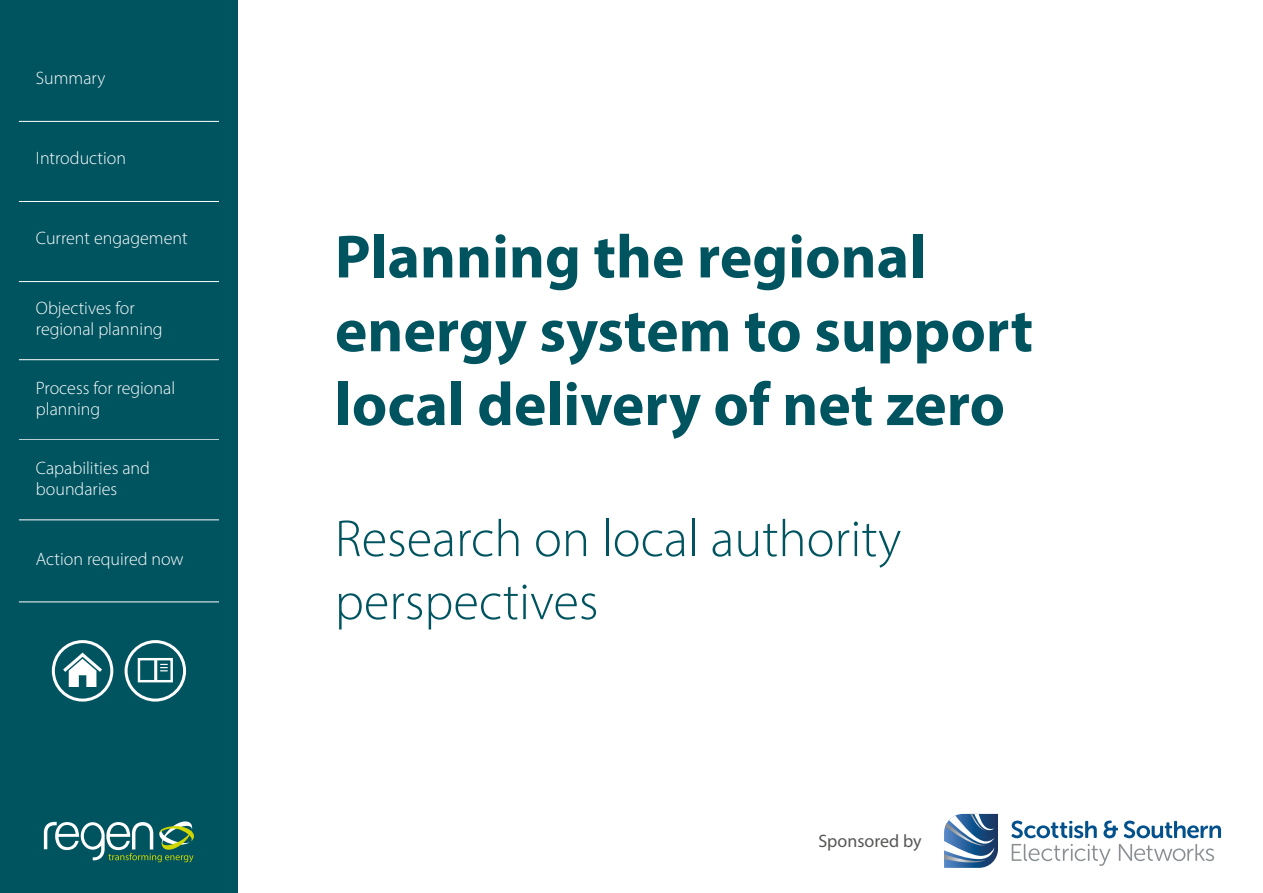
<style>
.page{position:relative;width:1263px;height:893px;background:#fff}
.page>*{position:absolute;margin:0;border:0;box-sizing:border-box;transform-origin:0 0}
.t1{font:700 61.5px/73.8px "Myriad Pro";color:#005460}
.t2{font:300 52.5px/63px "Myriad Pro";color:#005460}
.t3{font:300 18px/21.6px "Myriad Pro";color:#fff}
.t4{font:18px "Myriad Pro";color:#575756}
</style>
<div class="page">
<div style="left:0;top:0;width:238px;height:893px;background:#005460"></div>
<svg style="left:944px;top:814px;width:54px;height:54px"></svg>
<svg style="left:1011px;top:821px;width:86px;height:17px"></svg>
<svg style="left:1103px;top:821px;width:118px;height:17px"></svg>
<svg style="left:1012px;top:844px;width:98px;height:22px"></svg>
<svg style="left:1119px;top:844px;width:95px;height:17px"></svg>
<div style="left:52px;top:640px;width:61px;height:62px;border:3px solid #fff;border-radius:50%"></div>
<svg style="left:60px;top:650px;width:45px;height:37px"></svg>
<div style="left:125px;top:640px;width:61px;height:62px;border:3px solid #fff;border-radius:50%"></div>
<div style="left:138px;top:658px;width:35px;height:24px;border:2px solid #fff"></div>
<hr style="left:154px;top:659px;width:3px;height:22px;background:#fff">
<svg style="left:160px;top:664px;width:8px;height:7px"></svg>
<svg style="left:44px;top:821px;width:150px;height:41px"></svg>
<hr style="left:19px;top:602px;width:200px;height:1px;background:#fff">
<hr style="left:19px;top:439px;width:200px;height:1px;background:#fff">
<hr style="left:19px;top:359px;width:200px;height:1px;background:#fff">
<hr style="left:19px;top:281px;width:200px;height:1px;background:#fff">
<hr style="left:19px;top:201px;width:200px;height:1px;background:#fff">
<hr style="left:19px;top:121px;width:200px;height:1px;background:#fff">
<hr style="left:19px;top:520px;width:200px;height:1px;background:#fff">
<p class="t3" style="left:36px;top:67px;width:71px">Summary</p>
<p class="t3" style="left:36px;top:147px;width:92px">Introduction</p>
<p class="t3" style="left:36px;top:227px;width:153px">Current engagement</p>
<p class="t3" style="left:36px;top:297px;width:128px">Objectives for regional planning</p>
<p class="t3" style="left:36px;top:377px;width:141px">Process for regional planning</p>
<p class="t3" style="left:36px;top:457px;width:116px">Capabilities and boundaries</p>
<p class="t3" style="left:36px;top:548px;width:149px">Action required now</p>
<h1 class="t1" style="left:335px;top:218px;width:700px">Planning the regional energy system to support local delivery of net zero</h1>
<h2 class="t2" style="left:335px;top:507px;width:568px">Research on local authority perspectives</h2>
<p class="t4" style="left:818px;top:830px;width:105px">Sponsored by</p>
</div>
